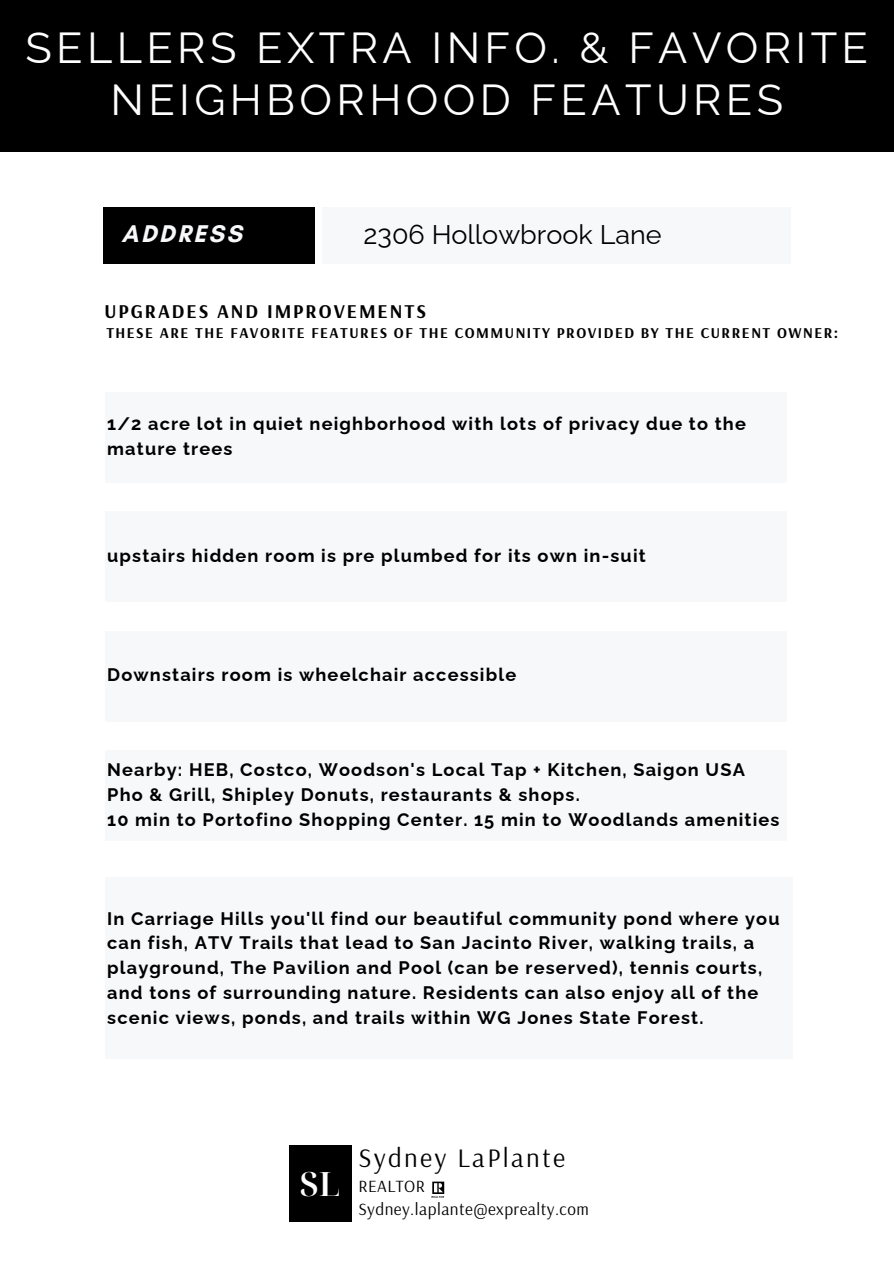
<style>
.page{position:relative;width:894px;height:1264px;background:#fff}
.page>*{position:absolute;margin:0;border:0;box-sizing:border-box;transform-origin:0 0}
.t1{font:43.5px/51.8px "Raleway";letter-spacing:.1em;color:#fff;text-align:center}
.t2{font:600 33.45px "Noto Serif Display";color:#fff}
.t3{font:27px "Raleway";color:#000}
.t4{font:26.55px "Arsenal";letter-spacing:.09em;color:#000}
.t5{font:700 24.6px "Glacial Indifference";letter-spacing:.1em;color:#f7f8fa}
.t6{font:700 19.5px "Arsenal";letter-spacing:.1em;color:#000}
.t7{font:700 18.15px/24.8px "Raleway";letter-spacing:.065em;color:#000}
.t8{font:17.1px "Arsenal";letter-spacing:.03em;color:#000}
.t9{font:700 15px "Arsenal";letter-spacing:.1em;color:#000}
</style>
<div class="page">
<div style="left:0;top:0;width:893px;height:152px;background:#000"></div>
<div style="left:322px;top:207px;width:468px;height:57px;background:#f7f8fa"></div>
<div style="left:103px;top:207px;width:211px;height:57px;background:#000"></div>
<div style="left:105px;top:750px;width:681px;height:90px;background:#f7f8fa"></div>
<div style="left:105px;top:877px;width:687px;height:181px;background:#f7f8fa"></div>
<div style="left:105px;top:392px;width:681px;height:90px;background:#f7f8fa"></div>
<div style="left:105px;top:511px;width:681px;height:91px;background:#f7f8fa"></div>
<div style="left:105px;top:630px;width:681px;height:91px;background:#f7f8fa"></div>
<svg style="left:431px;top:1181px;width:14px;height:16px"></svg>
<div style="left:289px;top:1145px;width:62px;height:76px;background:#000"></div>
<h6 class="t1" style="left:25px;top:22px;width:843px">SELLERS EXTRA INFO. &amp; FAVORITE<br>NEIGHBORHOOD FEATURES</h6>
<p class="t5" style="left:122px;top:218px;width:122px">ADDRESS</p>
<h6 class="t3" style="left:363px;top:219px;width:299px">2306 Hollowbrook Lane</h6>
<h6 class="t6" style="left:105px;top:298px;width:323px">UPGRADES AND IMPROVEMENTS</h6>
<h6 class="t9" style="left:106px;top:323px;width:733px">THESE ARE THE FAVORITE FEATURES OF THE COMMUNITY PROVIDED BY THE CURRENT OWNER:</h6>
<h3 class="t7" style="left:107px;top:411px;width:640px">1/2 acre lot in quiet neighborhood with lots of privacy due to the mature trees</h3>
<h4 class="t7" style="left:107px;top:543px;width:540px">upstairs hidden room is pre plumbed for its own in-suit</h4>
<h5 class="t7" style="left:107px;top:662px;width:410px">Downstairs room is wheelchair accessible</h5>
<p class="t7" style="left:107px;top:757px;width:673px">Nearby: HEB, Costco, Woodson's Local Tap + Kitchen, Saigon USA<br>Pho &amp; Grill, Shipley Donuts, restaurants &amp; shops.<br>10 min to Portofino Shopping Center. 15 min to Woodlands amenities</p>
<h1 class="t7" style="left:107px;top:905px;width:673px">In Carriage Hills you'll find our beautiful community pond where you can fish, ATV Trails that lead to San Jacinto River, walking trails, a playground, The Pavilion and Pool (can be reserved), tennis courts, and tons of surrounding nature. Residents can also enjoy all of the scenic views, ponds, and trails within WG Jones State Forest.</h1>
<p class="t4" style="left:358px;top:1140px;width:208px">Sydney LaPlante</p>
<h6 class="t2" style="left:300px;top:1160px;width:42px">SL</h6>
<h2 class="t8" style="left:358px;top:1175px;width:68px">REALTOR</h2>
<h4 class="t8" style="left:358px;top:1197px;width:232px">Sydney.laplante@exprealty.com</h4>
</div>
